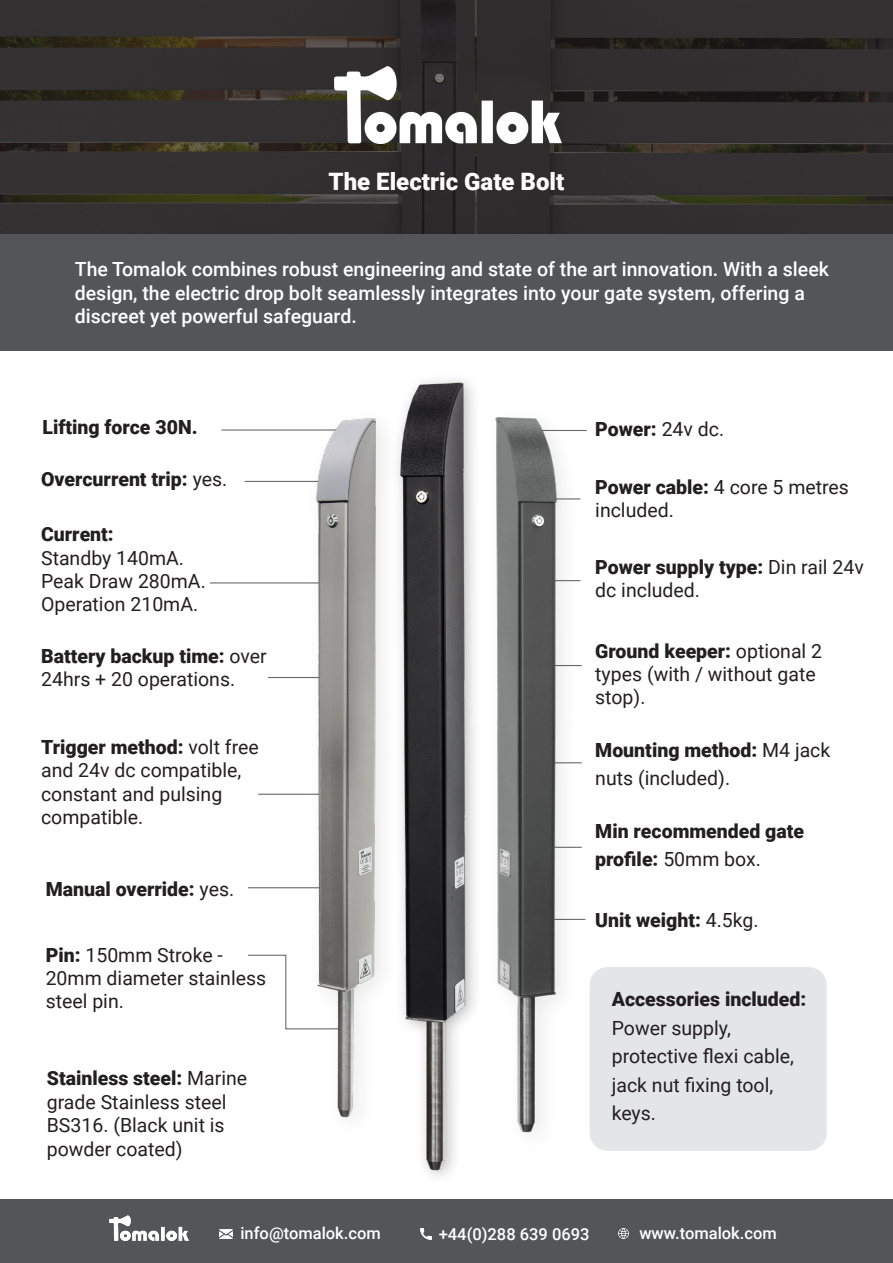
<style>
.page{position:relative;width:893px;height:1263px;background:#fff}
.page>*{position:absolute;margin:0;border:0;box-sizing:border-box;transform-origin:0 0}
.t1{font:900 24px "Roboto";color:#fff}
.t2{font:19.5px/23.4px "Roboto";color:#231f20}
.t3{font:500 19.5px/23.4px "Roboto";color:#fff}
.t4{font:900 19.5px/28.5px "Roboto";color:#231f20}
.t5{font:500 16.5px "Roboto";color:#fff}
.s1{font-weight:400}
.s2{font-weight:900}
</style>
<div class="page">
<img style="left:0;top:0;width:893px;height:234px">
<div style="left:0;top:1199px;width:893px;height:64px;background:#545557"></div>
<svg style="left:619px;top:1228px;width:10px;height:10px"></svg>
<svg style="left:420px;top:1229px;width:11px;height:10px"></svg>
<svg style="left:220px;top:1230px;width:13px;height:8px"></svg>
<div style="left:0;top:234px;width:893px;height:117px;background:#545557"></div>
<img style="left:335px;top:67px;width:226px;height:76px">
<img style="left:109px;top:1215px;width:80px;height:25px">
<hr style="left:519px;top:430px;width:68px;height:1px;background:#6b6b6e">
<hr style="left:221px;top:429px;width:139px;height:2px;background:#6b6b6e">
<hr style="left:514px;top:665px;width:68px;height:1px;background:#6b6b6e">
<hr style="left:245px;top:481px;width:95px;height:1px;background:#6b6b6e">
<hr style="left:210px;top:582px;width:135px;height:1px;background:#6b6b6e">
<hr style="left:268px;top:677px;width:90px;height:1px;background:#6b6b6e">
<hr style="left:258px;top:794px;width:102px;height:1px;background:#6b6b6e">
<hr style="left:248px;top:887px;width:95px;height:1px;background:#6b6b6e">
<hr style="left:529px;top:847px;width:53px;height:1px;background:#6b6b6e">
<hr style="left:532px;top:919px;width:53px;height:1px;background:#6b6b6e">
<hr style="left:536px;top:762px;width:46px;height:1px;background:#6b6b6e">
<div style="left:590px;top:967px;width:237px;height:184px;background:#e4e5e7;border-radius:18px"></div>
<svg style="left:248px;top:954px;width:56px;height:76px"></svg>
<img style="left:400px;top:380px;width:74px;height:796px">
<div style="left:304px;top:406px;width:96px;height:734px;background:#fdfdfd"></div>
<img style="left:307px;top:418px;width:73px;height:700px">
<div style="left:484px;top:405px;width:96px;height:751px;background:#fff"></div>
<img style="left:495px;top:417px;width:77px;height:716px">
<p class="t1" style="left:329px;top:165px;width:237px">The Electric Gate Bolt</p>
<p class="t3" style="left:75px;top:257px;width:756px">The Tomalok combines robust engineering and state of the art innovation. With a sleek design, the electric drop bolt seamlessly integrates into your gate system, offering a discreet yet powerful safeguard.</p>
<p class="t4" style="left:42px;top:412px;width:157px">Lifting force 30N.</p>
<p class="t4" style="left:41px;top:464px;width:188px">Overcurrent trip: <span class="s1">yes.</span></p>
<p class="t4" style="left:41px;top:519px;width:74px">Current:</p>
<p class="t2" style="left:41px;top:545px;width:144px">Standby 140mA.</p>
<p class="t2" style="left:41px;top:568px;width:166px">Peak Draw 280mA.</p>
<p class="t2" style="left:41px;top:592px;width:159px">Operation 210mA.</p>
<p class="t2" style="left:41px;top:643px;width:227px"><span class="s2">Battery backup time:</span> over<br>24hrs + 20 operations.</p>
<p class="t2" style="left:41px;top:735px;width:219px"><span class="s2">Trigger method:</span> volt free and 24v dc compatible, constant and pulsing compatible.</p>
<p class="t4" style="left:46px;top:874px;width:190px">Manual override: <span class="s1">yes.</span></p>
<p class="t2" style="left:46px;top:942px;width:222px"><span class="s2">Pin:</span> 150mm Stroke -<br>20mm diameter stainless steel pin.</p>
<p class="t2" style="left:47px;top:1066px;width:202px"><span class="s2">Stainless steel:</span> Marine grade Stainless steel<br>BS316. (Black unit is powder coated)</p>
<p class="t4" style="left:595px;top:415px;width:130px">Power: <span class="s1">24v dc.</span></p>
<p class="t2" style="left:595px;top:475px;width:255px"><span class="s2">Power cable:</span> 4 core 5 metres included.</p>
<p class="t2" style="left:595px;top:554px;width:270px"><span class="s2">Power supply type:</span> Din rail 24v dc included.</p>
<p class="t2" style="left:595px;top:638px;width:228px"><span class="s2">Ground keeper:</span> optional 2 types (with / without gate stop).</p>
<p class="t2" style="left:595px;top:735px;width:237px;line-height:28.5px"><span class="s2">Mounting method:</span> M4 jack nuts (included).</p>
<p class="t4" style="left:595px;top:816px;width:210px">Min recommended gate profile: <span class="s1">50mm box.</span></p>
<p class="t4" style="left:595px;top:905px;width:165px">Unit weight: <span class="s1">4.5kg.</span></p>
<p class="t2" style="left:612px;top:984px;width:196px;line-height:28.5px"><span class="s2">Accessories included:<br></span>Power supply, protective flexi cable, jack nut fixing tool, keys.</p>
<p class="t5" style="left:240px;top:1222px;width:142px">info@tomalok.com</p>
<p class="t5" style="left:439px;top:1222px;width:152px">+44(0)288 639 0693</p>
<p class="t5" style="left:639px;top:1221px;width:139px">www.tomalok.com</p>
</div>
